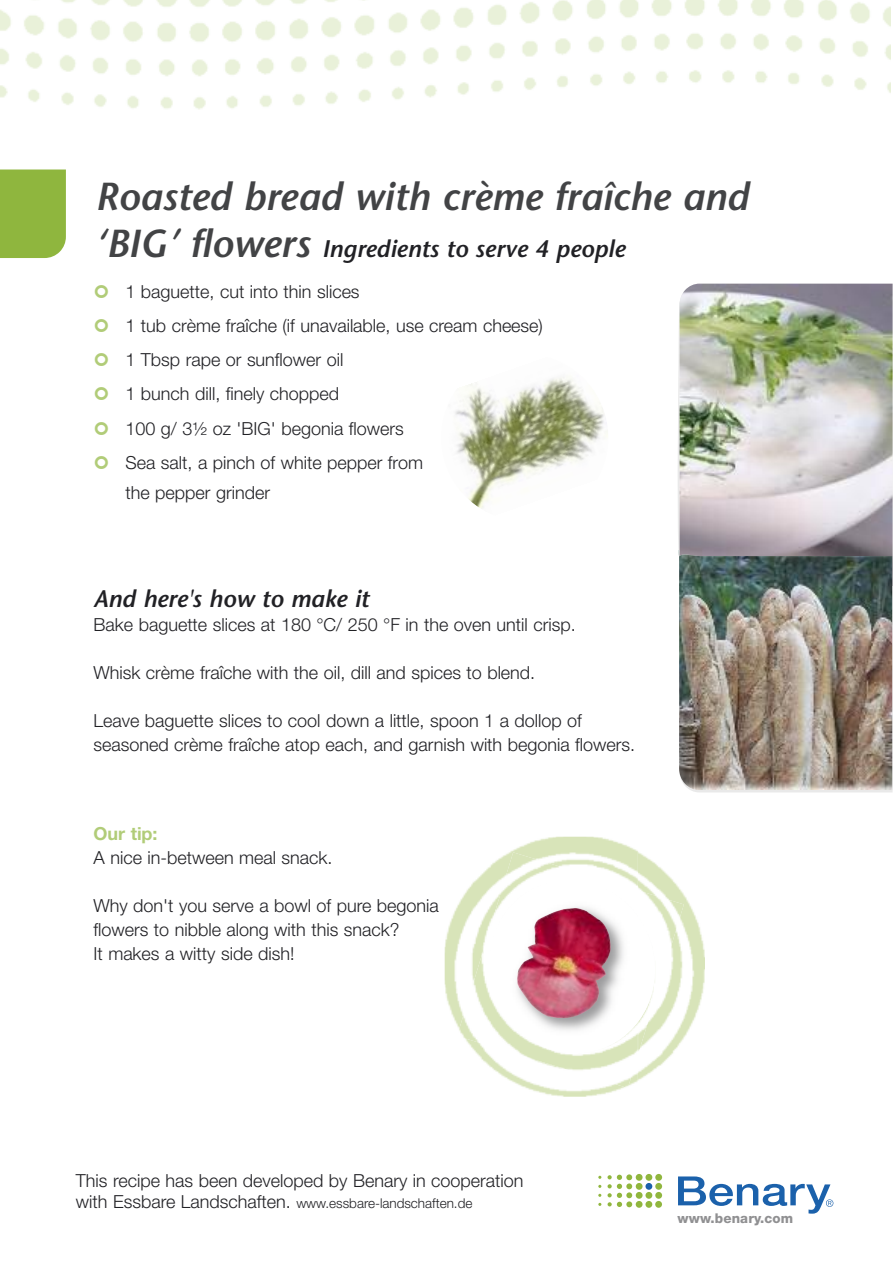
<style>
.page{position:relative;width:893px;height:1263px;background:#fff}
.page>*{position:absolute;margin:0;border:0;box-sizing:border-box;transform-origin:0 0}
.t1{font:italic 600 39px "Stone Sans";color:#424345}
.t2{font:italic 600 24px "Stone Sans";color:#212125}
.t3{font:300 18px/34.2px "Helvetica Neue";color:#212125}
.t4{font:700 18px "Helvetica Neue";color:#b1cc78}
.t5{font:300 13.5px "Helvetica Neue";color:#212125}
.t6{font:800 13.5px "Helvetica Neue";letter-spacing:.01em;color:#909092}
.s1{font-size:39px;color:#424345}
.s2{font-size:18px}
</style>
<div class="page">
<img style="left:1px;top:0;width:890px;height:110px">
<svg style="left:691px;top:284px;width:201px;height:508px;fill:#85818f"></svg>
<img style="left:681px;top:284px;width:18px;height:13px">
<img style="left:678px;top:297px;width:214px;height:253px">
<img style="left:678px;top:550px;width:214px;height:240px">
<img style="left:638px;top:852px;width:67px;height:229px">
<img style="left:526px;top:1088px;width:97px;height:9px">
<img style="left:445px;top:837px;width:193px;height:188px">
<div style="left:645px;top:1174px;width:7px;height:7px;background:#90b63e;border-radius:50%"></div>
<div style="left:645px;top:1183px;width:7px;height:7px;background:#1b61ab;border-radius:50%"></div>
<div style="left:645px;top:1192px;width:7px;height:7px;background:#90b63e;border-radius:50%"></div>
<div style="left:636px;top:1174px;width:7px;height:7px;background:#90b63e;border-radius:50%"></div>
<div style="left:636px;top:1183px;width:7px;height:7px;background:#90b63e;border-radius:50%"></div>
<div style="left:636px;top:1192px;width:7px;height:7px;background:#90b63e;border-radius:50%"></div>
<div style="left:655px;top:1174px;width:7px;height:7px;background:#90b63e;border-radius:50%"></div>
<div style="left:655px;top:1183px;width:7px;height:7px;background:#90b63e;border-radius:50%"></div>
<div style="left:655px;top:1192px;width:7px;height:7px;background:#90b63e;border-radius:50%"></div>
<div style="left:645px;top:1201px;width:7px;height:7px;background:#90b63e;border-radius:50%"></div>
<div style="left:636px;top:1201px;width:6px;height:7px;background:#90b63e;border-radius:50%"></div>
<svg style="left:607px;top:1174px;width:25px;height:33px"></svg>
<div style="left:655px;top:1201px;width:7px;height:7px;background:#90b63e;border-radius:50%"></div>
<svg style="left:678px;top:1176px;width:155px;height:38px"></svg>
<img style="left:455px;top:377px;width:153px;height:132px">
<img style="left:656px;top:890px;width:28px;height:165px">
<img style="left:457px;top:852px;width:181px;height:236px">
<img style="left:488px;top:879px;width:168px;height:176px">
<img style="left:517px;top:908px;width:94px;height:110px">
<div style="left:0;top:170px;width:66px;height:88px;background:#8fb63e"></div>
<h1 class="t1" style="left:96px;top:182px;width:655px">Roasted bread with crème fraîche and</h1>
<h2 class="t2" style="left:96px;top:239px;width:531px"><span class="s1">‘BIG’ flowers</span> Ingredients to serve 4 people</h2>
<p class="t3" style="left:125px;top:276px;width:419px">1 baguette, cut into thin slices<br>1 tub crème fraîche (if unavailable, use cream cheese)<br>1 Tbsp rape or sunflower oil<br>1 bunch dill, finely chopped<br>100 g/ 3½ oz 'BIG' begonia flowers<br>Sea salt, a pinch of white pepper from</p>
<p class="t3" style="left:125px;top:477px;width:146px">the pepper grinder</p>
<h2 class="t2" style="left:94px;top:589px;width:277px">And here's how to make it</h2>
<p class="t3" style="left:94px;top:609px;width:484px">Bake baguette slices at 180 °C/ 250 °F in the oven until crisp.</p>
<p class="t3" style="left:94px;top:657px;width:443px">Whisk crème fraîche with the oil, dill and spices to blend.</p>
<p class="t3" style="left:94px;top:710px;width:543px;line-height:24px">Leave baguette slices to cool down a little, spoon 1 a dollop of seasoned crème fraîche atop each, and garnish with begonia flowers.</p>
<p class="t4" style="left:94px;top:827px;width:66px">Our tip:</p>
<p class="t3" style="left:94px;top:842px;width:241px">A nice in-between meal snack.</p>
<p class="t3" style="left:94px;top:895px;width:347px;line-height:24px">Why don't you serve a bowl of pure begonia flowers to nibble along with this snack?<br>It makes a witty side dish!</p>
<p class="t3" style="left:76px;top:1165px;width:449px">This recipe has been developed by Benary in cooperation</p>
<p class="t5" style="left:76px;top:1198px;width:398px"><span class="s2">with Essbare Landschaften.</span> www.essbare-landschaften.de</p>
<p class="t6" style="left:677px;top:1213px;width:117px">www.benary.com</p>
</div>
